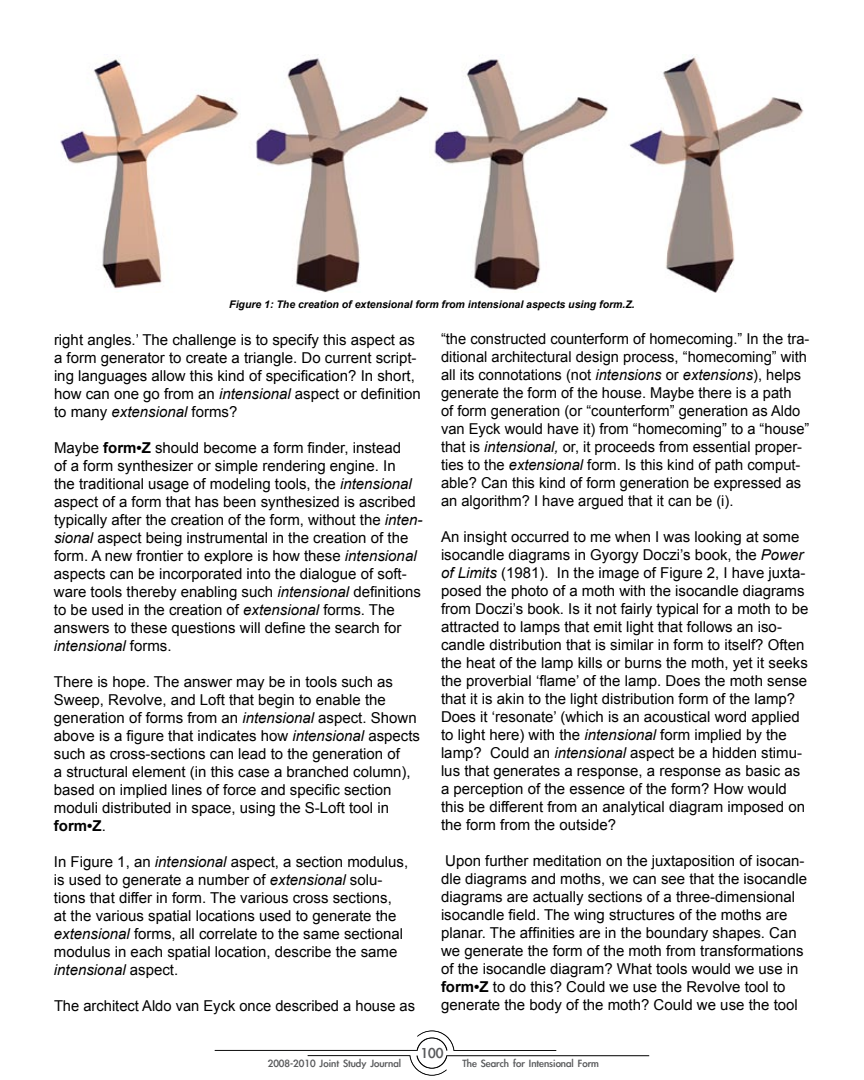
<style>
.page{position:relative;width:864px;height:1080px;background:#fff}
.page>*{position:absolute;margin:0;border:0;box-sizing:border-box;transform-origin:0 0}
.t1{font:16.5px "Li Gothic Med";color:#58595b}
.t2{font:15px/18px "Arial";color:#000}
.t3{font:12px "Li Gothic Med";color:#58595b}
.t4{font:italic 700 10.5px "Arial";color:#000}
.s1{font-style:italic}
.s2{font-weight:700}
</style>
<div class="page">
<img style="left:215px;top:1049px;width:232px;height:26px">
<img style="left:417px;top:1030px;width:30px;height:39px">
<img style="left:417px;top:1031px;width:232px;height:37px">
<img style="left:60px;top:56px;width:179px;height:233px">
<img style="left:256px;top:55px;width:548px;height:237px">
<p class="t4" style="left:229px;top:297px;width:407px">Figure 1: The creation of extensional form from intensional aspects using form.Z.</p>
<p class="t2" style="left:54px;top:331px;width:368px">right angles.’ The challenge is to specify this aspect as a form generator to create a triangle. Do current script&shy;ing languages allow this kind of specification? In short, how can one go from an <span class="s1">intensional</span> aspect or definition to many <span class="s1">extensional</span> forms?</p>
<p class="t2" style="left:54px;top:439px;width:370px">Maybe <span class="s2">form•Z</span> should become a form finder, instead<br>of a form synthesizer or simple rendering engine. In<br>the traditional usage of modeling tools, the <span class="s1">intensional </span>aspect of a form that has been synthesized is ascribed typically after the creation of the form, without the <span class="s1">inten&shy;sional</span> aspect being instrumental in the creation of the form. A new frontier to explore is how these <span class="s1">intensional </span>aspects can be incorporated into the dialogue of soft&shy;ware tools thereby enabling such <span class="s1">intensional</span> definitions to be used in the creation of <span class="s1">extensional</span> forms. The answers to these questions will define the search for <span class="s1">intensional</span> forms.</p>
<p class="t2" style="left:54px;top:673px;width:368px">There is hope. The answer may be in tools such as Sweep, Revolve, and Loft that begin to enable the generation of forms from an <span class="s1">intensional</span> aspect. Shown above is a figure that indicates how <span class="s1">intensional</span> aspects such as cross-sections can lead to the generation of<br>a structural element (in this case a branched column), based on implied lines of force and specific section moduli distributed in space, using the S-Loft tool in <span class="s2">form•Z</span>.</p>
<p class="t2" style="left:54px;top:853px;width:356px">In Figure 1, an <span class="s1">intensional</span> aspect, a section modulus, is used to generate a number of <span class="s1">extensional</span> solu&shy;tions that differ in form. The various cross sections,<br>at the various spatial locations used to generate the <span class="s1">extensional</span> forms, all correlate to the same sectional modulus in each spatial location, describe the same <span class="s1">intensional</span> aspect.</p>
<p class="t2" style="left:54px;top:997px;width:363px">The architect Aldo van Eyck once described a house as</p>
<p class="t2" style="left:441px;top:330px;width:370px">“the constructed counterform of homecoming.” In the tra&shy;ditional architectural design process, “homecoming” with all its connotations (not <span class="s1">intensions</span> or <span class="s1">extensions</span>), helps generate the form of the house. Maybe there is a path<br>of form generation (or “counterform” generation as Aldo van Eyck would have it) from “homecoming” to a “house” that is <span class="s1">intensional,</span> or, it proceeds from essential proper&shy;ties to the <span class="s1">extensional</span> form. Is this kind of path comput&shy;able? Can this kind of form generation be expressed as an algorithm? I have argued that it can be (i).</p>
<p class="t2" style="left:441px;top:528px;width:369px">An insight occurred to me when I was looking at some isocandle diagrams in Gyorgy Doczi’s book, the <span class="s1">Power of Limits</span> (1981). In the image of Figure 2, I have juxta&shy;posed the photo of a moth with the isocandle diagrams from Doczi’s book. Is it not fairly typical for a moth to be attracted to lamps that emit light that follows an iso&shy;candle distribution that is similar in form to itself? Often the heat of the lamp kills or burns the moth, yet it seeks the proverbial ‘flame’ of the lamp. Does the moth sense that it is akin to the light distribution form of the lamp?<br>Does it ‘resonate’ (which is an acoustical word applied to light here) with the <span class="s1">intensional</span> form implied by the lamp? Could an <span class="s1">intensional</span> aspect be a hidden stimu&shy;lus that generates a response, a response as basic as a perception of the essence of the form? How would this be different from an analytical diagram imposed on the form from the outside?</p>
<p class="t2" style="left:441px;top:852px;width:368px">Upon further meditation on the juxtaposition of isocan&shy;dle diagrams and moths, we can see that the isocandle diagrams are actually sections of a three-dimensional isocandle field. The wing structures of the moths are planar. The affinities are in the boundary shapes. Can we generate the form of the moth from transformations of the isocandle diagram? What tools would we use in <span class="s2">form•Z</span> to do this? Could we use the Revolve tool to generate the body of the moth? Could we use the tool</p>
<p class="t1" style="left:420px;top:1045px;width:25px">100</p>
<p class="t3" style="left:268px;top:1057px;width:135px">2008-2010 Joint Study Journal</p>
<p class="t3" style="left:462px;top:1057px;width:138px">The Search for Intensional Form</p>
</div>
